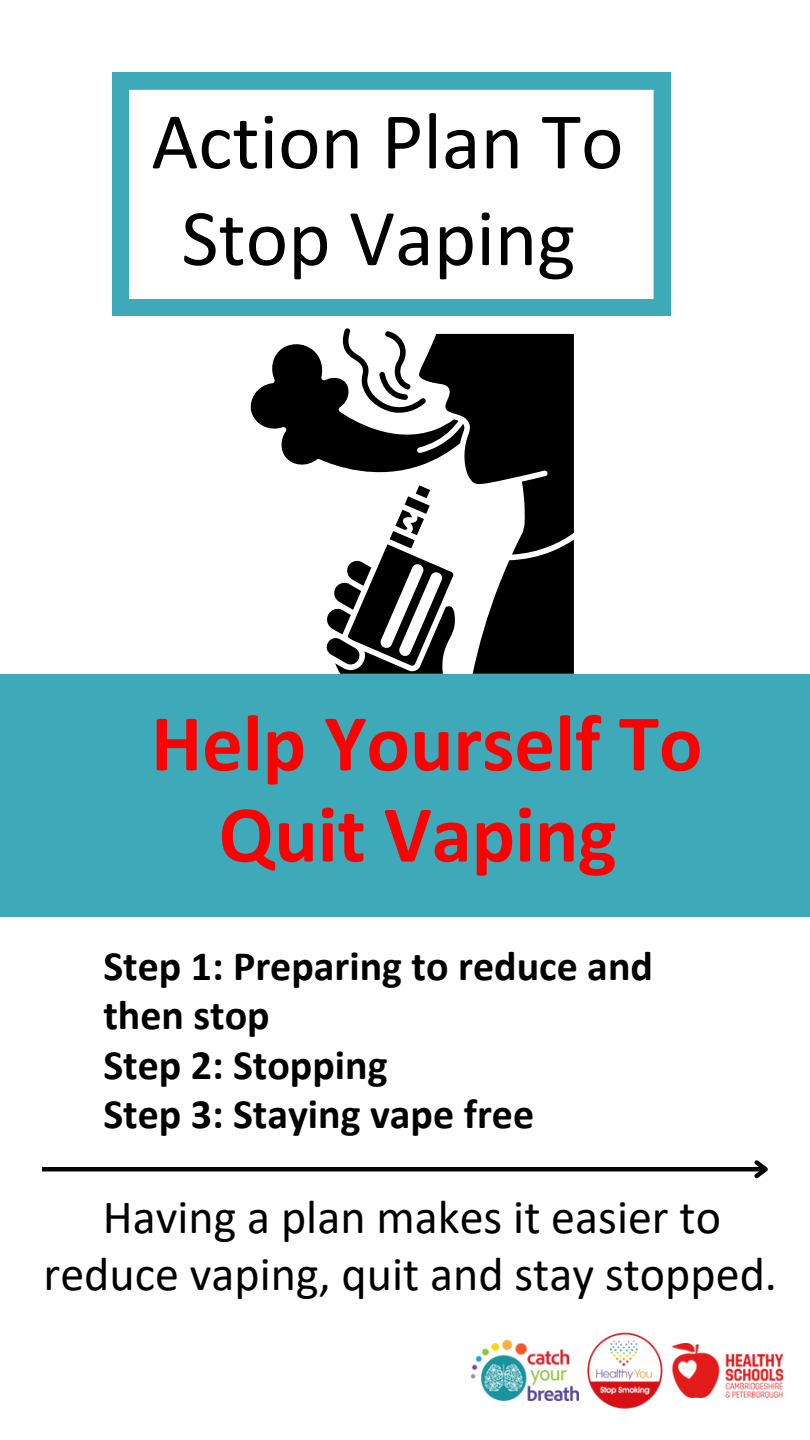
<style>
.page{position:relative;width:810px;height:1440px;background:#fff}
.page>*{position:absolute;margin:0;border:0;box-sizing:border-box;transform-origin:0 0}
.t1{font:700 81px/91.2px "Calibri";color:#f00;text-align:center}
.t2{font:81px/96.8px "Calibri";color:#000;text-align:center}
.t3{font:48px/57.3px "Calibri";color:#000;text-align:center}
.t4{font:700 42px/49.5px "Calibri";color:#000}
</style>
<div class="page">
<img style="left:671px;top:1344px;width:113px;height:54px">
<img style="left:587px;top:1332px;width:76px;height:77px">
<img style="left:472px;top:1341px;width:106px;height:59px">
<svg style="left:250px;top:328px;width:324px;height:346px"></svg>
<svg style="left:112px;top:73px;width:558px;height:243px"></svg>
<div style="left:0;top:674px;width:810px;height:243px;background:#3ea9b8"></div>
<hr style="left:42px;top:1167px;width:724px;height:4px;background:#040606">
<svg style="left:750px;top:1160px;width:18px;height:19px"></svg>
<p class="t2" style="left:151px;top:100px;width:474px">Action Plan To<br>Stop Vaping</p>
<h1 class="t1" style="left:151px;top:704px;width:553px">Help Yourself To<br>Quit Vaping</h1>
<h2 class="t4" style="left:103px;top:944px;width:551px">Step 1: Preparing to reduce and then stop<br>Step 2: Stopping<br>Step 3: Staying vape free</h2>
<p class="t3" style="left:44px;top:1192px;width:735px">Having a plan makes it easier to reduce vaping, quit and stay stopped.</p>
</div>
